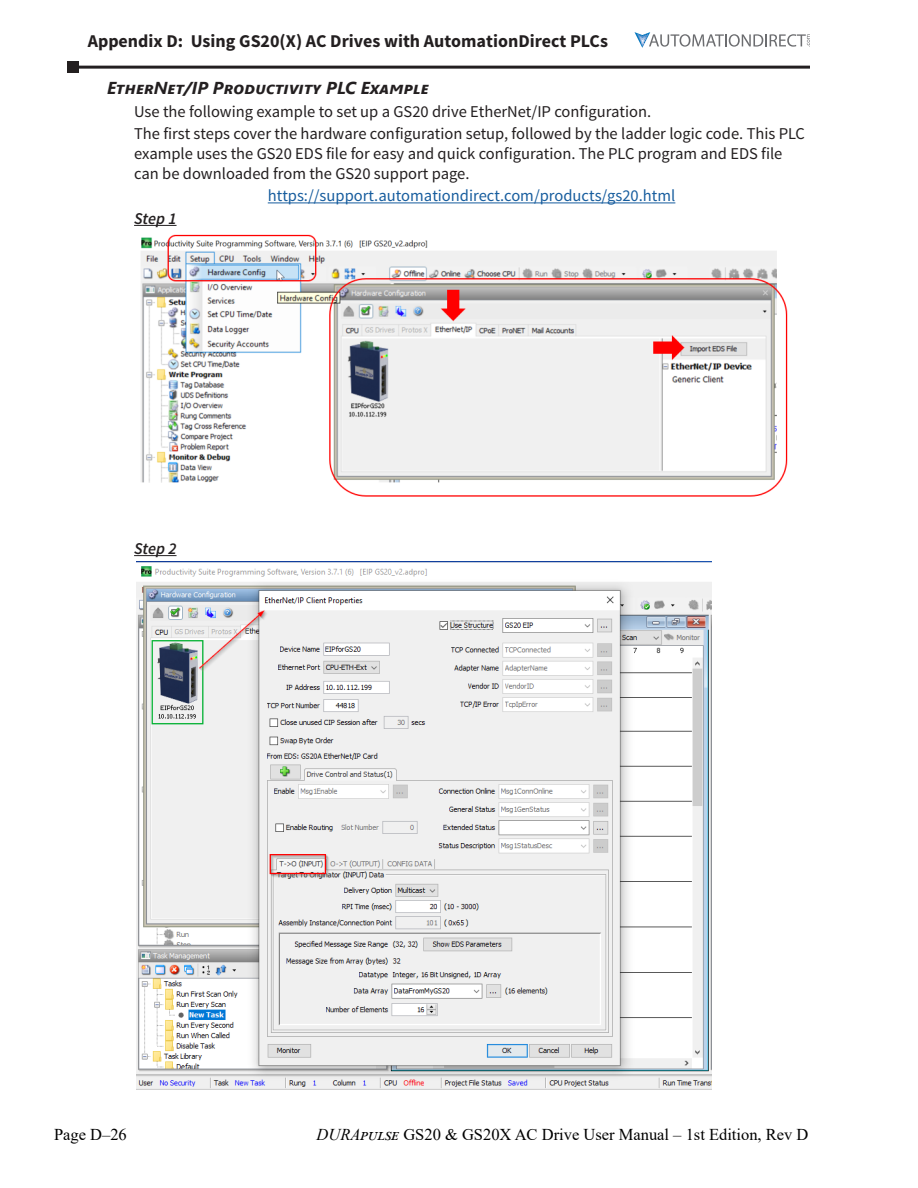
<style>
.page{position:relative;width:918px;height:1188px;background:#fff}
.page>*{position:absolute;margin:0;border:0;box-sizing:border-box;transform-origin:0 0}
.t1{font:700 18px "Source Sans Pro";color:#231f20}
.Head_Sub1{font:italic 700 17.25px "Segoe UI";color:#231f20}
.Body{font:16.5px/19.8px "Source Sans Pro";color:#231f20}
.t2{font:16.5px "Times New Roman";color:#000}
.Body_-_center{font:16.5px "Source Sans Pro";color:#175d9e}
.Head_Sub3__Body{font:italic 600 16.5px "Source Sans Pro";color:#231f20}
.s1{font-style:italic}
</style>
<div class="page">
<svg style="left:635px;top:32px;width:175px;height:16px"></svg>
<hr style="left:74px;top:66px;width:736px;height:3px;background:#231f20">
<div style="left:68px;top:61px;width:12px;height:12px;background:#231f20"></div>
<hr style="left:268px;top:202px;width:407px;height:1px;background:#175d9e">
<hr style="left:134px;top:225px;width:43px;height:1px;background:#231f20">
<hr style="left:134px;top:555px;width:43px;height:1px;background:#231f20">
<img style="left:141px;top:234px;width:647px;height:263px">
<img style="left:136px;top:561px;width:576px;height:529px">
<p class="t1" style="left:88px;top:29px;width:522px">Appendix D: Using GS20(X) AC Drives with AutomationDirect PLCs</p>
<p class="Head_Sub1" style="left:107px;top:72px;width:323px">EtherNet/IP Productivity PLC Example</p>
<p class="Body" style="left:134px;top:102px;width:519px">Use the following example to set up a GS20 drive EtherNet/IP configuration.</p>
<p class="Body" style="left:134px;top:124px;width:672px">The first steps cover the hardware configuration setup, followed by the ladder logic code. This PLC example uses the GS20 EDS file for easy and quick configuration. The PLC program and EDS file can be downloaded from the GS20 support page.</p>
<p class="Body_-_center" style="left:268px;top:186px;width:409px">https://support.automationdirect.com/products/gs20.html</p>
<p class="Head_Sub3__Body" style="left:134px;top:208px;width:44px">Step 1</p>
<p class="Head_Sub3__Body" style="left:134px;top:538px;width:44px">Step 2</p>
<p class="t2" style="left:54px;top:1123px;width:74px">Page D–26</p>
<p class="t2" style="left:317px;top:1123px;width:493px"><span class="s1">DURApulse</span> GS20 &amp; GS20X AC Drive User Manual – 1st Edition, Rev D</p>
</div>
